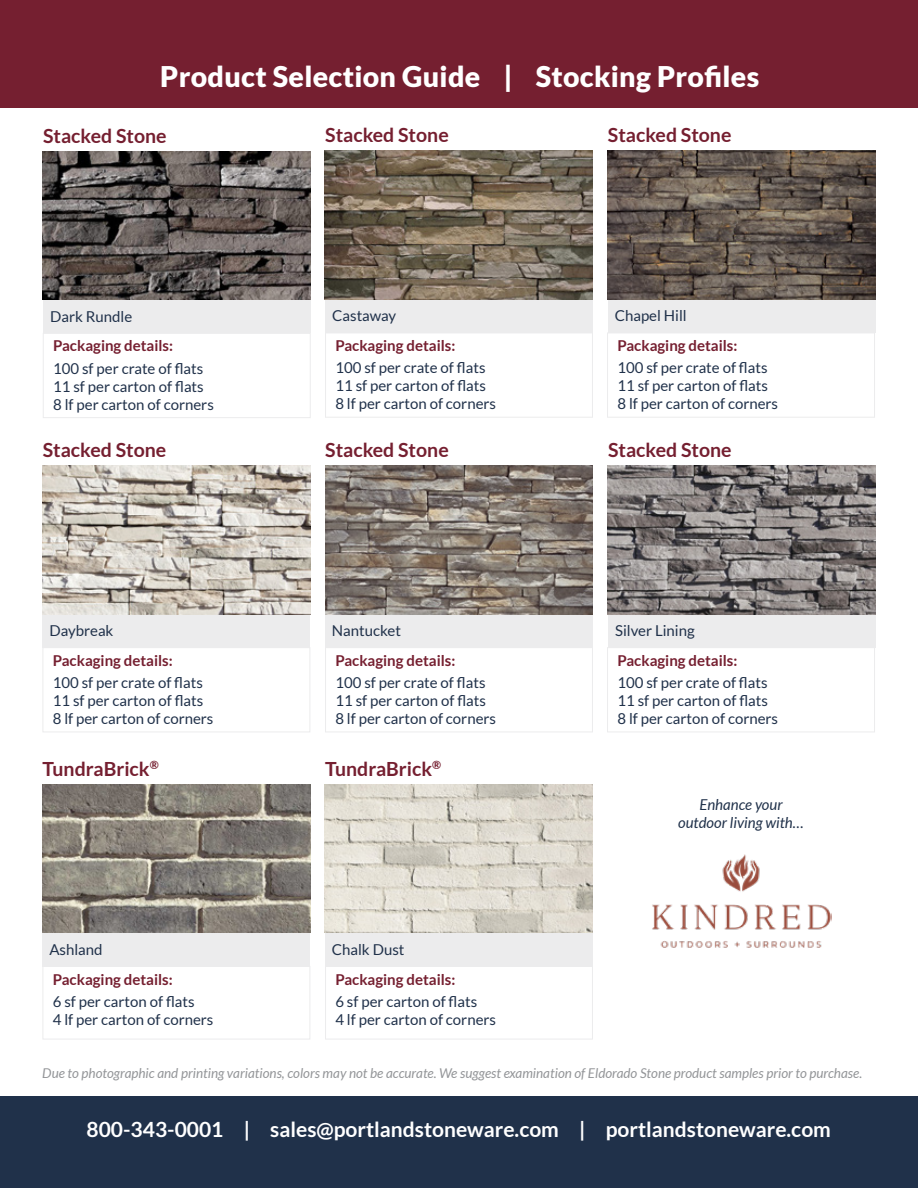
<style>
.page{position:relative;width:918px;height:1188px;background:#fff}
.page>*{position:absolute;margin:0;border:0;box-sizing:border-box;transform-origin:0 0}
.t1{font:900 28.5px "Lato";letter-spacing:.01em;color:#fff}
.t2{font:700 21px "Lato";color:#fff}
.t3{font:700 19.5px "Lato";color:#751f30}
.t4{font:15px/18px "Lato";color:#20314a}
.t5{font:700 15px "Lato";color:#751f30}
.t6{font:italic 15px/18px "Lato";color:#20314a;text-align:center}
.t7{font:italic 13.5px "Lato";color:#939598}
</style>
<div class="page">
<div style="left:0;top:1096px;width:918px;height:92px;background:#20314a"></div>
<div style="left:0;top:0;width:918px;height:108px;background:#751f30"></div>
<div style="left:325px;top:933px;width:268px;height:33px;background:#ececed"></div>
<img style="left:325px;top:784px;width:268px;height:149px">
<div style="left:42px;top:933px;width:268px;height:33px;background:#ececed"></div>
<img style="left:42px;top:784px;width:268px;height:149px">
<div style="left:608px;top:614px;width:268px;height:33px;background:#ececed"></div>
<img style="left:608px;top:465px;width:267px;height:149px">
<div style="left:608px;top:299px;width:267px;height:34px;background:#ececed"></div>
<img style="left:608px;top:151px;width:267px;height:148px">
<div style="left:42px;top:614px;width:268px;height:33px;background:#ececed"></div>
<img style="left:43px;top:465px;width:267px;height:149px">
<div style="left:325px;top:614px;width:268px;height:33px;background:#ececed"></div>
<img style="left:325px;top:465px;width:268px;height:149px">
<img style="left:652px;top:854px;width:180px;height:94px">
<div style="left:325px;top:299px;width:268px;height:34px;background:#ececed"></div>
<img style="left:325px;top:151px;width:268px;height:148px">
<div style="left:43px;top:647px;width:267px;height:85px;border:1px solid #ececed"></div>
<div style="left:43px;top:966px;width:267px;height:73px;border:1px solid #ececed"></div>
<div style="left:325px;top:647px;width:268px;height:85px;border:1px solid #ececed"></div>
<div style="left:325px;top:333px;width:268px;height:85px;border:1px solid #ececed"></div>
<div style="left:325px;top:966px;width:268px;height:73px;border:1px solid #ececed"></div>
<div style="left:607px;top:647px;width:268px;height:85px;border:1px solid #ececed"></div>
<div style="left:607px;top:333px;width:268px;height:85px;border:1px solid #ececed"></div>
<div style="left:43px;top:300px;width:268px;height:33px;background:#ececed"></div>
<img style="left:43px;top:151px;width:267px;height:149px">
<div style="left:43px;top:333px;width:268px;height:85px;border:1px solid #ececed"></div>
<h1 class="t1" style="left:160px;top:60px;width:601px">Product Selection Guide | Stocking Profiles</h1>
<h3 class="t3" style="left:43px;top:124px;width:125px">Stacked Stone</h3>
<h3 class="t3" style="left:325px;top:124px;width:125px">Stacked Stone</h3>
<h3 class="t3" style="left:608px;top:124px;width:125px">Stacked Stone</h3>
<p class="t4" style="left:50px;top:307px;width:84px">Dark Rundle</p>
<p class="t4" style="left:332px;top:307px;width:66px">Castaway</p>
<p class="t4" style="left:615px;top:307px;width:73px">Chapel Hill</p>
<p class="t5" style="left:53px;top:337px;width:121px">Packaging details:</p>
<p class="t4" style="left:53px;top:359px;width:162px">100 sf per crate of flats<br>11 sf per carton of flats<br>8 lf per carton of corners</p>
<p class="t5" style="left:335px;top:337px;width:121px">Packaging details:</p>
<p class="t4" style="left:335px;top:359px;width:162px">100 sf per crate of flats<br>11 sf per carton of flats<br>8 lf per carton of corners</p>
<p class="t5" style="left:617px;top:337px;width:121px">Packaging details:</p>
<p class="t4" style="left:617px;top:359px;width:162px">100 sf per crate of flats<br>11 sf per carton of flats<br>8 lf per carton of corners</p>
<h3 class="t3" style="left:43px;top:439px;width:125px">Stacked Stone</h3>
<h3 class="t3" style="left:325px;top:439px;width:125px">Stacked Stone</h3>
<h3 class="t3" style="left:608px;top:439px;width:125px">Stacked Stone</h3>
<p class="t4" style="left:49px;top:621px;width:66px">Daybreak</p>
<p class="t4" style="left:332px;top:621px;width:71px">Nantucket</p>
<p class="t4" style="left:615px;top:621px;width:81px">Silver Lining</p>
<p class="t5" style="left:53px;top:652px;width:121px">Packaging details:</p>
<p class="t4" style="left:53px;top:673px;width:162px">100 sf per crate of flats<br>11 sf per carton of flats<br>8 lf per carton of corners</p>
<p class="t5" style="left:335px;top:652px;width:121px">Packaging details:</p>
<p class="t4" style="left:335px;top:673px;width:162px">100 sf per crate of flats<br>11 sf per carton of flats<br>8 lf per carton of corners</p>
<p class="t5" style="left:617px;top:652px;width:121px">Packaging details:</p>
<p class="t4" style="left:617px;top:673px;width:162px">100 sf per crate of flats<br>11 sf per carton of flats<br>8 lf per carton of corners</p>
<h3 class="t3" style="left:43px;top:757px;width:118px">TundraBrick<sup>®</sup></h3>
<h3 class="t3" style="left:325px;top:757px;width:118px">TundraBrick<sup>®</sup></h3>
<p class="t6" style="left:678px;top:796px;width:127px">Enhance your outdoor living with…</p>
<p class="t4" style="left:49px;top:940px;width:55px">Ashland</p>
<p class="t4" style="left:332px;top:940px;width:74px">Chalk Dust</p>
<p class="t5" style="left:53px;top:970px;width:121px">Packaging details:</p>
<p class="t4" style="left:53px;top:992px;width:162px">6 sf per carton of flats<br>4 lf per carton of corners</p>
<p class="t5" style="left:335px;top:970px;width:121px">Packaging details:</p>
<p class="t4" style="left:335px;top:992px;width:162px">6 sf per carton of flats<br>4 lf per carton of corners</p>
<p class="t7" style="left:42px;top:1066px;width:821px">Due to photographic and printing variations, colors may not be accurate. We suggest examination of Eldorado Stone product samples prior to purchase.</p>
<h2 class="t2" style="left:87px;top:1117px;width:746px">800-343-0001 | sales@portlandstoneware.com | portlandstoneware.com</h2>
</div>
